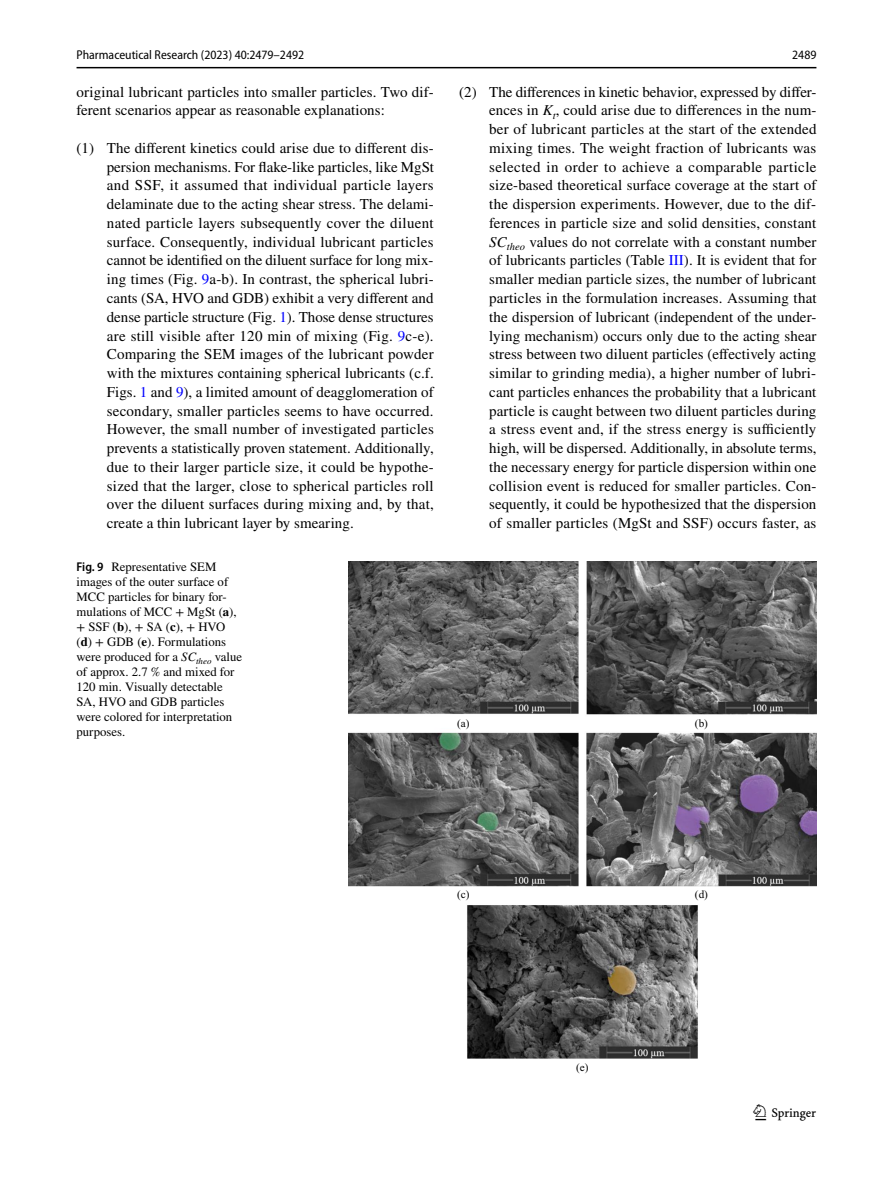
<style>
.page{position:relative;width:893px;height:1187px;background:#fff}
.page>*{position:absolute;margin:0;border:0;box-sizing:border-box;transform-origin:0 0}
.t1{font:22.5px "Springnew Regular 3";color:#000}
.t2{font:15px/18.8px "STIX";letter-spacing:.005em;color:#000;text-align:justify}
.t3{font:12.75px/15px "STIX";color:#000}
.t4{font:semi-condensed 12.75px "Myriad Pro";color:#000}
.t5{font:11.25px "Times New Roman PSMT22";color:#000}
.s1{color:#00f}
.s2{font-family:"Myriad Pro";font-weight:600;font-stretch:semi-condensed}
.s3{font-weight:700}
.s4{font-style:italic}
</style>
<div class="page">
<hr style="left:77px;top:67px;width:739px;height:1px;background:#000">
<img style="left:348px;top:561px;width:468px;height:498px">
<p class="t4" style="left:77px;top:48px;width:229px">Pharmaceutical Research (2023) 40:2479–2492</p>
<p class="t4" style="left:792px;top:48px;width:26px">2489</p>
<p class="t2" style="left:77px;top:83px;width:359px">original lubricant particles into smaller particles. Two dif&shy;ferent scenarios appear as reasonable explanations:</p>
<p class="t2" style="left:107px;top:139px;width:329px;text-indent:-30px">(1) The different kinetics could arise due to different dis&shy;persion mechanisms. For flake-like particles, like MgSt and SSF, it assumed that individual particle layers delaminate due to the acting shear stress. The delami&shy;nated particle layers subsequently cover the diluent surface. Consequently, individual lubricant particles cannot be identified on the diluent surface for long mix&shy;ing times (Fig. <span class="s1">9</span>a-b). In contrast, the spherical lubri&shy;cants (SA, HVO and GDB) exhibit a very different and dense particle structure (Fig. <span class="s1">1</span>). Those dense structures are still visible after 120 min of mixing (Fig. <span class="s1">9</span>c-e).<br>Comparing the SEM images of the lubricant powder with the mixtures containing spherical lubricants (c.f.<br>Figs. <span class="s1">1</span> and <span class="s1">9</span>), a limited amount of deagglomeration of secondary, smaller particles seems to have occurred.<br>However, the small number of investigated particles prevents a statistically proven statement. Additionally, due to their larger particle size, it could be hypothe&shy;sized that the larger, close to spherical particles roll over the diluent surfaces during mixing and, by that, create a thin lubricant layer by smearing.</p>
<p class="t3" style="left:77px;top:560px;width:167px"><span class="s2">Fig. 9</span> Representative SEM images of the outer surface of<br>MCC particles for binary for&shy;mulations of MCC + MgSt (<span class="s3">a</span>), + SSF (<span class="s3">b</span>), + SA (<span class="s3">c</span>), + HVO (<span class="s3">d</span>) + GDB (<span class="s3">e</span>). Formulations were produced for a <span class="s4">SC</span><sub>theo</sub> value of approx. 2.7 % and mixed for<br>120 min. Visually detectable<br>SA, HVO and GDB particles were colored for interpretation purposes.</p>
<p class="t2" style="left:489px;top:83px;width:329px;text-indent:-30px">(2) The differences in kinetic behavior, expressed by differ&shy;ences in <span class="s4">K</span><sub>t</sub>, could arise due to differences in the num&shy;ber of lubricant particles at the start of the extended mixing times. The weight fraction of lubricants was selected in order to achieve a comparable particle size-based theoretical surface coverage at the start of the dispersion experiments. However, due to the dif&shy;ferences in particle size and solid densities, constant <span class="s4">SC</span><sub>theo</sub> values do not correlate with a constant number of lubricants particles (Table <span class="s1">III</span>). It is evident that for smaller median particle sizes, the number of lubricant particles in the formulation increases. Assuming that the dispersion of lubricant (independent of the under&shy;lying mechanism) occurs only due to the acting shear stress between two diluent particles (effectively acting similar to grinding media), a higher number of lubri&shy;cant particles enhances the probability that a lubricant particle is caught between two diluent particles during a stress event and, if the stress energy is sufficiently high, will be dispersed. Additionally, in absolute terms, the necessary energy for particle dispersion within one collision event is reduced for smaller particles. Con&shy;sequently, it could be hypothesized that the dispersion of smaller particles (MgSt and SSF) occurs faster, as</p>
<p class="t5" style="left:457px;top:715px;width:14px">(a)</p>
<p class="t5" style="left:695px;top:715px;width:15px">(b)</p>
<p class="t5" style="left:457px;top:887px;width:14px">(c)</p>
<p class="t5" style="left:695px;top:887px;width:15px">(d)</p>
<p class="t5" style="left:576px;top:1059px;width:14px">(e)</p>
<h1 class="t1" style="left:755px;top:1104px;width:62px">1 3</h1>
</div>
